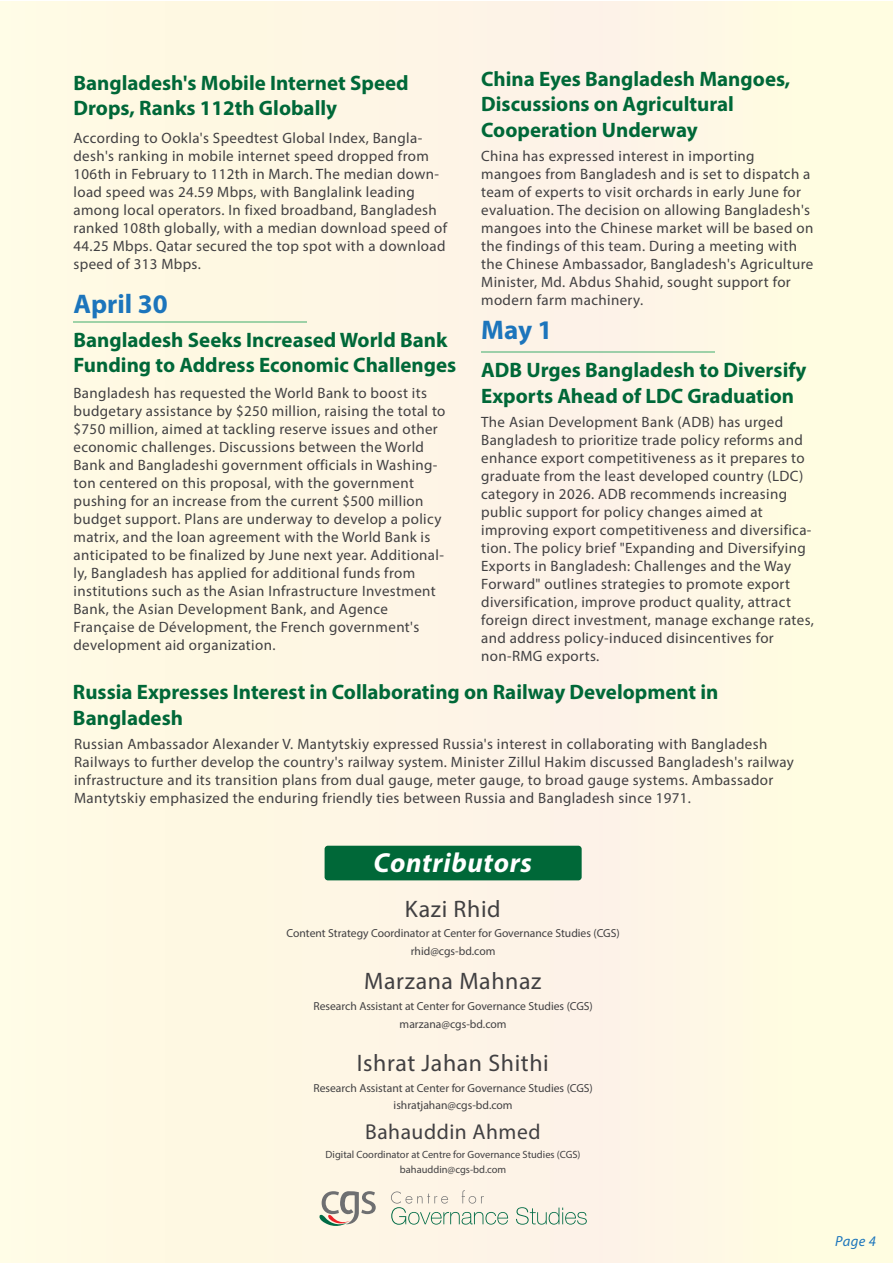
<style>
.page{position:relative;width:893px;height:1263px;background:#fff}
.page>*{position:absolute;margin:0;border:0;box-sizing:border-box;transform-origin:0 0}
.t1{font:italic 700 27.6px "Myriad Pro";letter-spacing:.025em;color:#fff}
.t2{font:700 27px "Myriad Pro";color:#1c75bc}
.t3{font:23.85px "Myriad Pro";letter-spacing:.025em;color:#414042}
.t4{font:21.6px "Myriad Pro";letter-spacing:.025em;color:#414042}
.t5{font:700 21px/25.2px "Myriad Pro";color:#006838}
.t6{font:15px/18px "Myriad Pro";letter-spacing:.025em;color:#414042}
.t7{font:italic 14.7px "Myriad Pro";color:#1c75bc}
.t8{font:11.7px/17.4px "Myriad Pro";color:#414042;text-align:center}
.t9{font:10.5px/15.8px "Myriad Pro";color:#414042;text-align:center}
</style>
<div class="page">
<div style="left:0;top:1px;width:893px;height:1262px;background:#fef8e5"></div>
<hr style="left:74px;top:321px;width:233px;height:1px;background:#009444">
<hr style="left:481px;top:351px;width:233px;height:2px;background:#009444">
<svg style="left:319px;top:1191px;width:57px;height:35px"></svg>
<svg style="left:391px;top:1190px;width:117px;height:35px"></svg>
<svg style="left:516px;top:1207px;width:71px;height:18px"></svg>
<div style="left:325px;top:846px;width:257px;height:34px;background:#006838;border-radius:3px"></div>
<h3 class="t5" style="left:481px;top:66px;width:311px">China Eyes Bangladesh Mangoes,<br>Discussions on Agricultural<br>Cooperation Underway</h3>
<p class="t6" style="left:481px;top:147px;width:334px">China has expressed interest in importing mangoes from Bangladesh and is set to dispatch a team of experts to visit orchards in early June for evaluation. The decision on allowing Bangladesh's mangoes into the Chinese market will be based on the findings of this team. During a meeting with the Chinese Ambassador, Bangladesh's Agriculture Minister, Md. Abdus Shahid, sought support for modern farm machinery.</p>
<h3 class="t5" style="left:74px;top:69px;width:337px">Bangladesh's Mobile Internet Speed<br>Drops, Ranks 112th Globally</h3>
<p class="t6" style="left:74px;top:129px;width:375px">According to Ookla's Speedtest Global Index, Bangla&shy;desh's ranking in mobile internet speed dropped from 106th in February to 112th in March. The median down&shy;load speed was 24.59 Mbps, with Banglalink leading among local operators. In fixed broadband, Bangladesh ranked 108th globally, with a median download speed of 44.25 Mbps. Qatar secured the top spot with a download speed of 313 Mbps.</p>
<h2 class="t2" style="left:74px;top:286px;width:96px">April 30</h2>
<h3 class="t5" style="left:74px;top:327px;width:384px">Bangladesh Seeks Increased World Bank<br>Funding to Address Economic Challenges</h3>
<h2 class="t2" style="left:481px;top:312px;width:73px">May 1</h2>
<h3 class="t5" style="left:481px;top:357px;width:327px">ADB Urges Bangladesh to Diversify<br>Exports Ahead of LDC Graduation</h3>
<p class="t6" style="left:74px;top:384px;width:373px">Bangladesh has requested the World Bank to boost its budgetary assistance by $250 million, raising the total to $750 million, aimed at tackling reserve issues and other economic challenges. Discussions between the World Bank and Bangladeshi government officials in Washing&shy;ton centered on this proposal, with the government pushing for an increase from the current $500 million budget support. Plans are underway to develop a policy matrix, and the loan agreement with the World Bank is anticipated to be finalized by June next year. Additional&shy;ly, Bangladesh has applied for additional funds from institutions such as the Asian Infrastructure Investment Bank, the Asian Development Bank, and Agence Française de Dévelopment, the French government's development aid organization.</p>
<p class="t6" style="left:481px;top:413px;width:334px">The Asian Development Bank (ADB) has urged Bangladesh to prioritize trade policy reforms and enhance export competitiveness as it prepares to graduate from the least developed country (LDC) category in 2026. ADB recommends increasing public support for policy changes aimed at improving export competitiveness and diversifica&shy;tion. The policy brief "Expanding and Diversifying Exports in Bangladesh: Challenges and the Way Forward" outlines strategies to promote export diversification, improve product quality, attract foreign direct investment, manage exchange rates, and address policy-induced disincentives for non-RMG exports.</p>
<h3 class="t5" style="left:73px;top:679px;width:647px">Russia Expresses Interest in Collaborating on Railway Development in<br>Bangladesh</h3>
<p class="t6" style="left:74px;top:735px;width:721px">Russian Ambassador Alexander V. Mantytskiy expressed Russia's interest in collaborating with Bangladesh Railways to further develop the country's railway system. Minister Zillul Hakim discussed Bangladesh's railway infrastructure and its transition plans from dual gauge, meter gauge, to broad gauge systems. Ambassador Mantytskiy emphasized the enduring friendly ties between Russia and Bangladesh since 1971.</p>
<h1 class="t1" style="left:373px;top:845px;width:160px">Contributors</h1>
<h3 class="t3" style="left:405px;top:894px;width:97px">Kazi Rhid</h3>
<p class="t8" style="left:286px;top:924px;width:335px">Content Strategy Coordinator at Center for Governance Studies (CGS) rhid@cgs-bd.com</p>
<h3 class="t3" style="left:364px;top:967px;width:179px">Marzana Mahnaz</h3>
<p class="t8" style="left:313px;top:997px;width:281px">Research Assistant at Center for Governance Studies (CGS) marzana@cgs-bd.com</p>
<h3 class="t3" style="left:357px;top:1048px;width:193px">Ishrat Jahan Shithi</h3>
<p class="t8" style="left:313px;top:1079px;width:281px">Research Assistant at Center for Governance Studies (CGS) ishratjahan@cgs-bd.com</p>
<h3 class="t4" style="left:365px;top:1118px;width:177px">Bahauddin Ahmed</h3>
<p class="t9" style="left:326px;top:1146px;width:256px">Digital Coordinator at Centre for Governance Studies (CGS) bahauddin@cgs-bd.com</p>
<p class="t7" style="left:835px;top:1231px;width:42px">Page 4</p>
</div>
